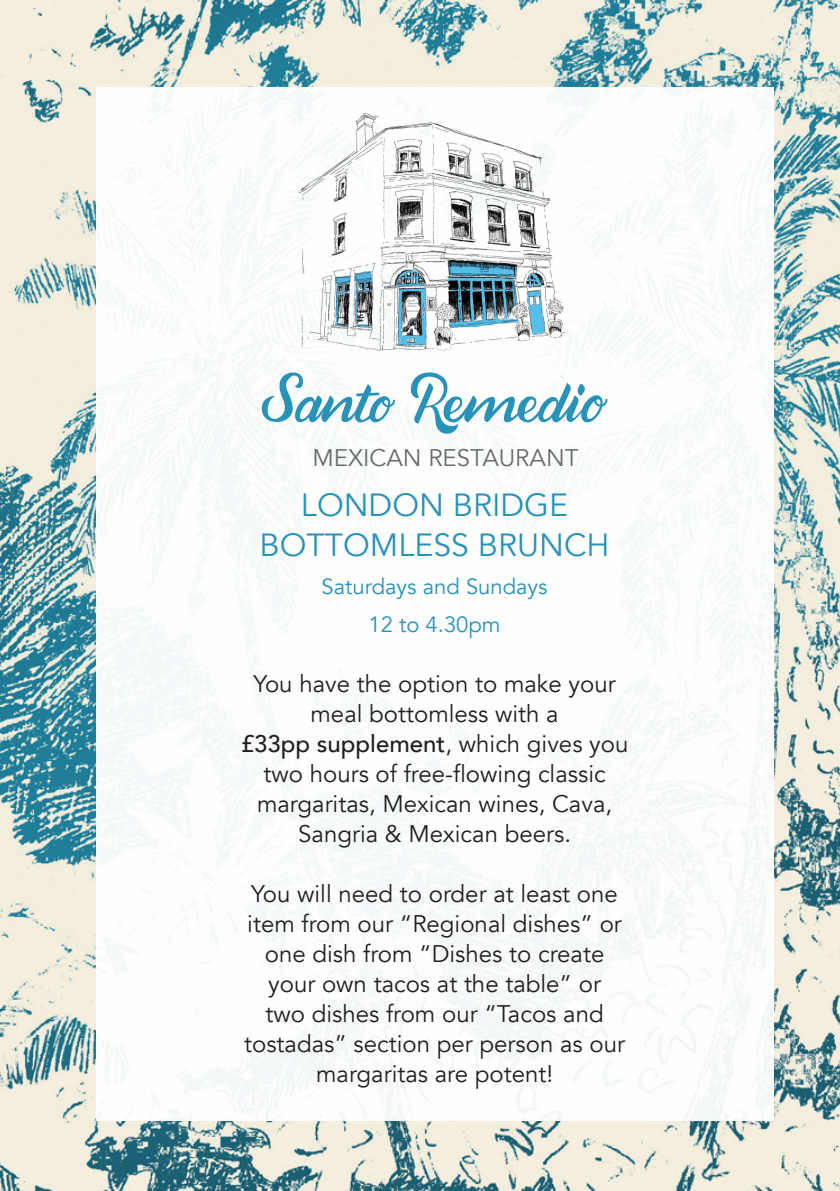
<style>
.page{position:relative;width:840px;height:1191px;background:#fff}
.page>*{position:absolute;margin:0;border:0;box-sizing:border-box;transform-origin:0 0}
.t1{font:32px "Avenir";color:#2992b8}
.t2{font:24px/30px "Avenir";color:#231f20;text-align:center}
.t3{font:24px "Avenir";color:#676c6b}
.t4{font:22px "Avenir";color:#2992b8}
.s1{font-weight:500}
</style>
<div class="page">
<img style="left:0;top:0;width:839px;height:1191px">
<div style="left:96px;top:87px;width:677px;height:1033px;background:#fff"></div>
<svg style="left:260px;top:386px;width:134px;height:38px"></svg>
<svg style="left:410px;top:386px;width:197px;height:48px"></svg>
<img style="left:260px;top:77px;width:348px;height:309px">
<p class="t3" style="left:312px;top:443px;width:267px">MEXICAN RESTAURANT</p>
<p class="t1" style="left:301px;top:486px;width:268px">LONDON BRIDGE</p>
<p class="t1" style="left:259px;top:526px;width:351px">BOTTOMLESS BRUNCH</p>
<p class="t4" style="left:321px;top:573px;width:227px">Saturdays and Sundays</p>
<p class="t4" style="left:368px;top:611px;width:134px">12 to 4.30pm</p>
<p class="t2" style="left:241px;top:669px;width:389px">You have the option to make your meal bottomless with a<br><span class="s1">£33pp supplement</span>, which gives you two hours of free-flowing classic margaritas, Mexican wines, Cava,<br>Sangria &amp; Mexican beers.</p>
<p class="t2" style="left:247px;top:879px;width:376px;text-align:left">You will need to order at least one item from our “Regional dishes” or</p>
<p class="t2" style="left:244px;top:939px;width:382px">one dish from “Dishes to create your own tacos at the table” or<br>two dishes from our “Tacos and tostadas” section per person as our</p>
<p class="t2" style="left:316px;top:1059px;width:238px">margaritas are potent!</p>
</div>
